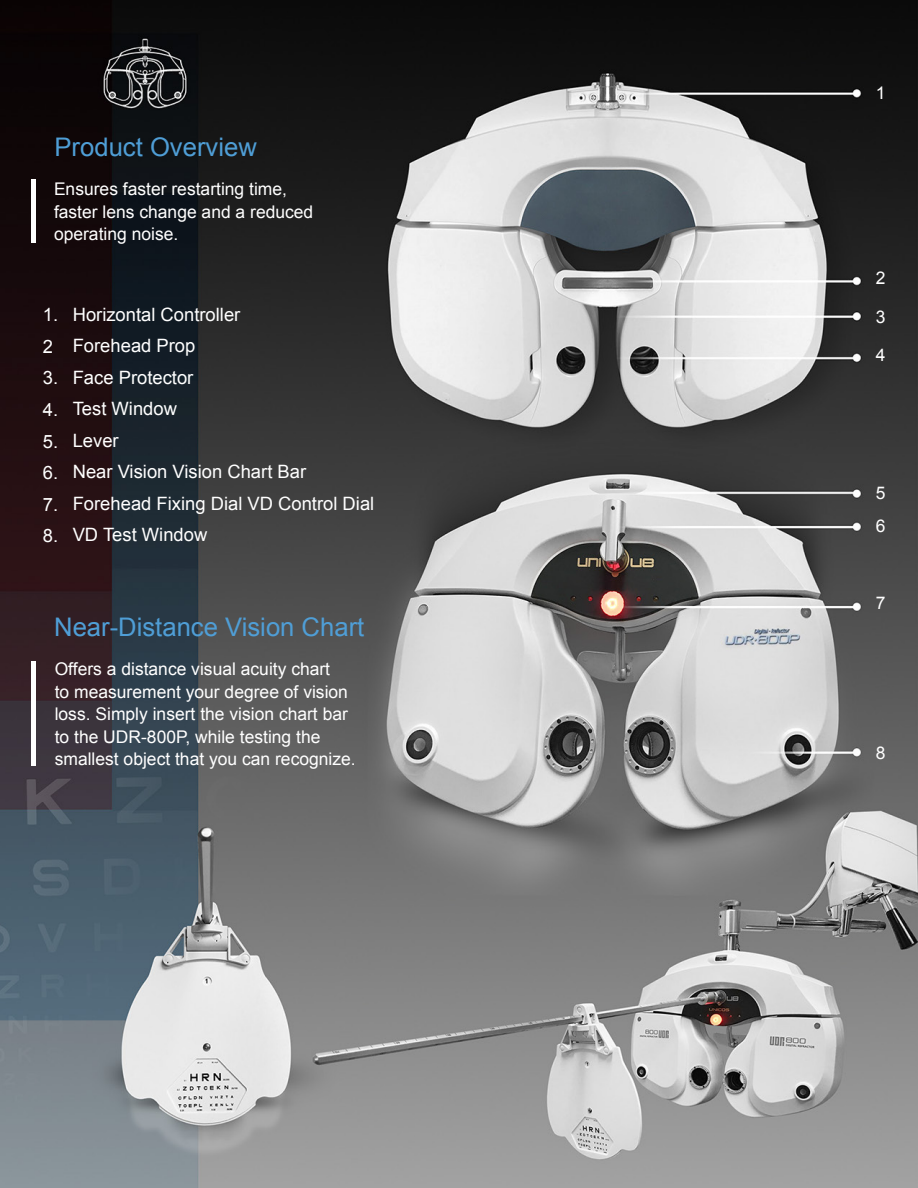
<style>
.page{position:relative;width:918px;height:1188px;background:#fff}
.page>*{position:absolute;margin:0;border:0;box-sizing:border-box;transform-origin:0 0}
.t1{font:25.65px "Arial";color:#4f9ed6}
.t2{font:18.45px/31.5px "Arial";color:#fff}
.t3{font:17.4px/22.5px "Arial";color:#fff}
</style>
<div class="page">
<img style="left:0;top:1px;width:918px;height:1187px">
<div style="left:31px;top:179px;width:5px;height:64px;background:#fff"></div>
<div style="left:31px;top:661px;width:5px;height:104px;background:#fff"></div>
<h1 class="t1" style="left:55px;top:131px;width:204px">Product Overview</h1>
<p class="t3" style="left:54px;top:178px;width:261px">Ensures faster restarting time, faster lens change and a reduced operating noise.</p>
<p class="t2" style="left:43px;top:299px;width:17px">1.<br>2<br>3.<br>4.<br>5.<br>6.<br>7.<br>8.</p>
<p class="t2" style="left:73px;top:299px;width:303px">Horizontal Controller<br>Forehead Prop<br>Face Protector<br>Test Window<br>Lever<br>Near Vision Vision Chart Bar<br>Forehead Fixing Dial VD Control Dial<br>VD Test Window</p>
<h1 class="t1" style="left:54px;top:611px;width:312px">Near-Distance Vision Chart</h1>
<p class="t3" style="left:55px;top:658px;width:303px">Offers a distance visual acuity chart<br>to measurement your degree of vision loss. Simply insert the vision chart bar to the UDR-800P, while testing the smallest object that you can recognize.</p>
<p class="t3" style="left:876px;top:82px;width:11px">1</p>
<p class="t3" style="left:876px;top:267px;width:11px">2</p>
<p class="t3" style="left:876px;top:306px;width:11px">3</p>
<p class="t3" style="left:876px;top:343px;width:11px">4</p>
<p class="t3" style="left:876px;top:482px;width:11px">5</p>
<p class="t3" style="left:876px;top:515px;width:11px">6</p>
<p class="t3" style="left:876px;top:592px;width:11px">7</p>
<p class="t3" style="left:876px;top:742px;width:11px">8</p>
</div>
